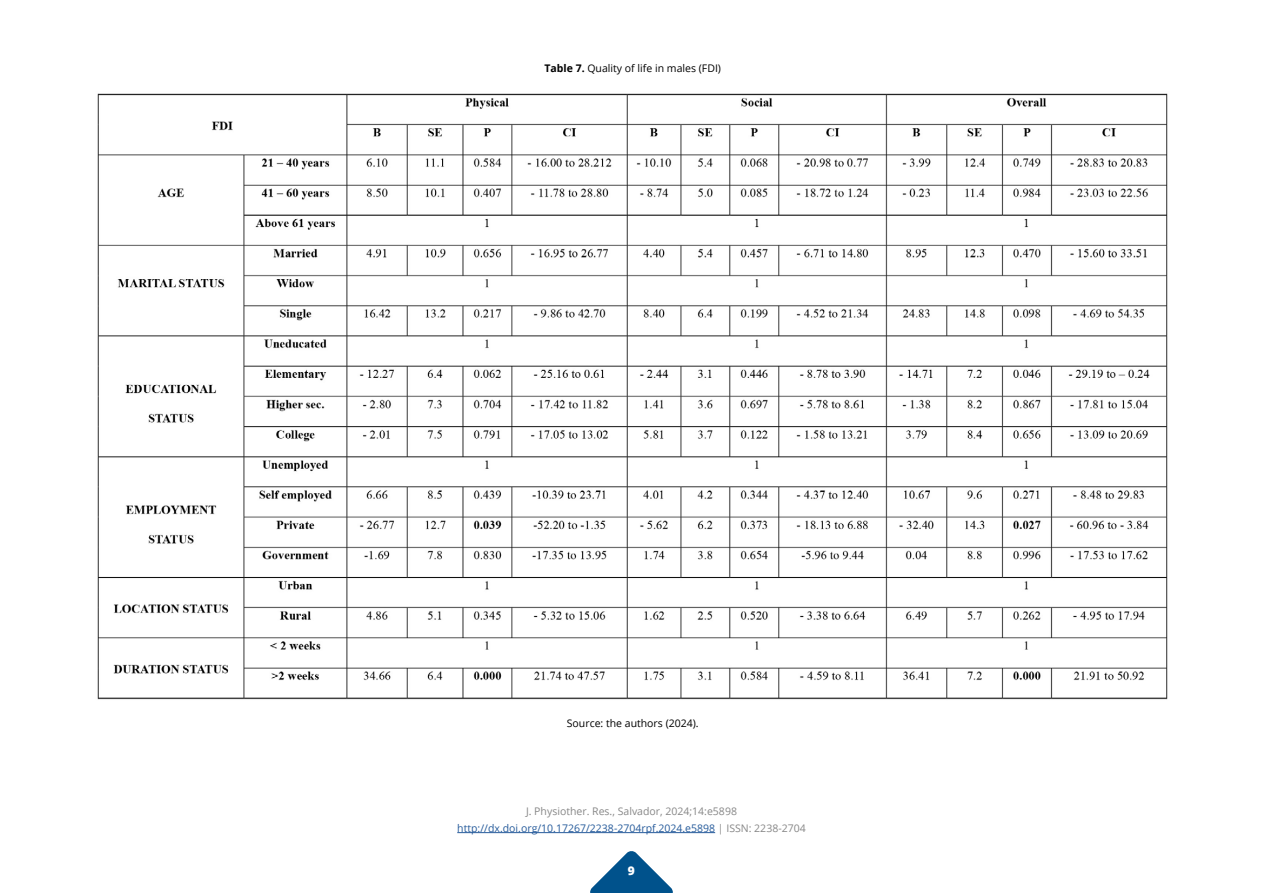
<style>
.page{position:relative;width:1263px;height:893px;background:#fff}
.page>*{position:absolute;margin:0;border:0;box-sizing:border-box;transform-origin:0 0}
.t1{font:800 12px "Open Sans";color:#fff}
.t2{font:10.5px/16.5px "Open Sans";color:#878787;text-align:center}
.t3{font:10.5px "Open Sans";color:#000}
.s1{font-weight:700}
.s2{color:#265b9b}
</style>
<div class="page">
<svg style="left:590px;top:851px;width:83px;height:42px"></svg>
<hr style="left:457px;top:832px;width:258px;height:1px;background:#265b9b">
<img style="left:97px;top:93px;width:1071px;height:607px">
<p class="t3" style="left:544px;top:61px;width:178px"><span class="s1">Table 7.</span> Quality of life in males (FDI)</p>
<p class="t3" style="left:567px;top:716px;width:133px">Source: the authors (2024).</p>
<p class="t2" style="left:457px;top:803px;width:350px">J. Physiother. Res., Salvador, 2024;14:e5898 <span class="s2">http://dx.doi.org/10.17267/2238-2704rpf.2024.e5898</span> | ISSN: 2238-2704</p>
<p class="t1" style="left:628px;top:862px;width:9px">9</p>
</div>
